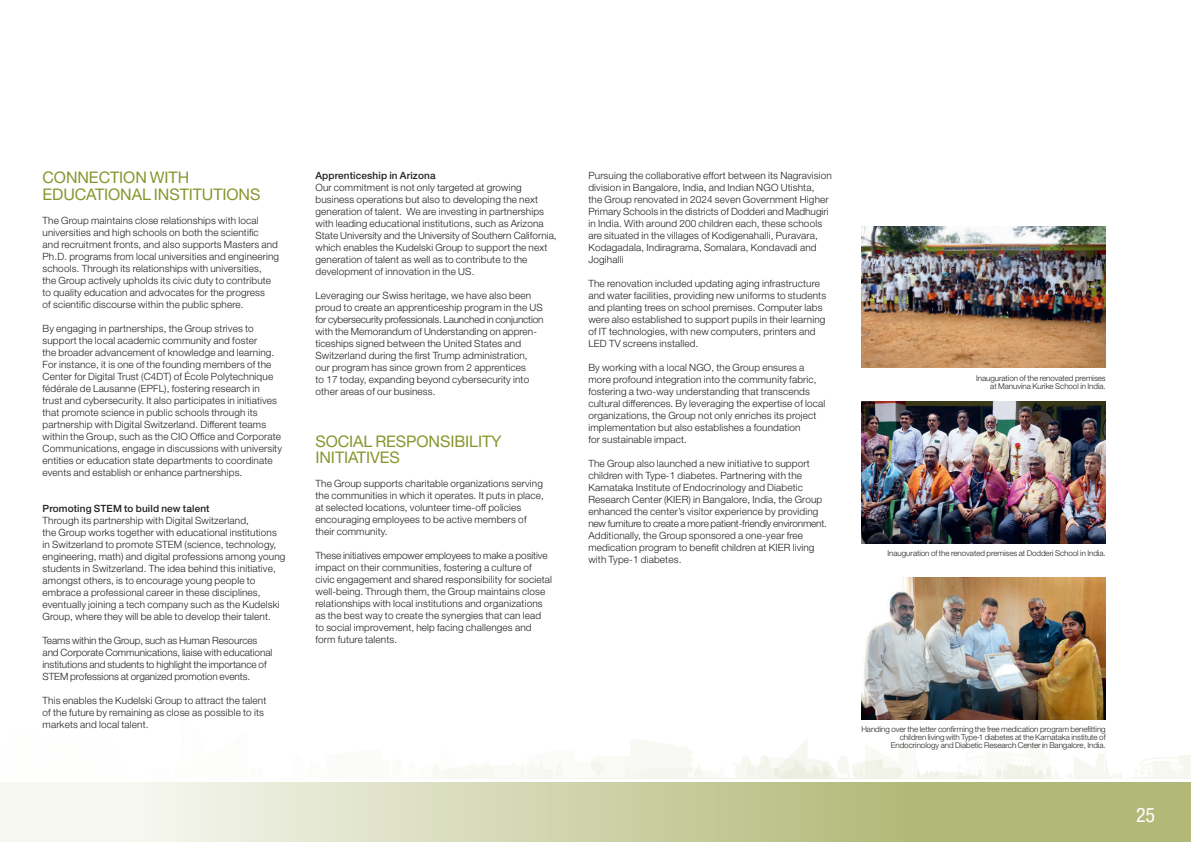
<style>
.page{position:relative;width:1191px;height:842px;background:#fff}
.page>*{position:absolute;margin:0;border:0;box-sizing:border-box;transform-origin:0 0}
.t1{font:condensed 20px "Helvetica Neue LT Std";color:#fff}
.Texte_courant{font:16px "Helvetica Neue LT Std";letter-spacing:-.005em;color:#88952d}
.Texte_courant-2{font:300 10px/12px "Helvetica Neue LT Std";letter-spacing:.015em;color:#231f20}
.Texte_courant-3{font:300 10px/12px "Helvetica Neue LT Std";letter-spacing:-.005em;color:#231f20}
.Texte_courant-4{font:500 10px "Helvetica Neue LT Std";letter-spacing:.015em;color:#231f20}
.Texte_courant-5{font:300 10px "Helvetica Neue LT Std";letter-spacing:-.015em;color:#231f20}
.Titre_H1{font:300 8px/8px "Helvetica Neue LT Std";letter-spacing:-.005em;color:#231f20;text-align:right}
</style>
<div class="page">
<div style="left:0;top:782px;width:1191px;height:60px;background:#b2b978"></div>
<svg style="left:907px;top:748px;width:284px;height:31px"></svg>
<svg style="left:0;top:719px;width:907px;height:123px"></svg>
<img style="left:861px;top:402px;width:245px;height:142px">
<img style="left:861px;top:578px;width:245px;height:141px">
<img style="left:861px;top:226px;width:245px;height:142px">
<p class="Texte_courant" style="left:43px;top:168px;width:148px">CONNECTION WITH</p>
<p class="Texte_courant" style="left:43px;top:184px;width:219px">EDUCATIONAL INSTITUTIONS</p>
<p class="Texte_courant-2" style="left:43px;top:214px;width:218px">The Group maintains close relationships with local</p>
<p class="Texte_courant-2" style="left:43px;top:226px;width:218px">universities and high schools on both the scientific</p>
<p class="Texte_courant-2" style="left:43px;top:238px;width:238px;text-align:justify">and recruitment fronts, and also supports Masters and Ph.D. programs from local universities and engineering schools. Through its relationships with universities,</p>
<p class="Texte_courant-2" style="left:43px;top:274px;width:230px">the Group actively upholds its civic duty to contribute</p>
<p class="Texte_courant-2" style="left:43px;top:286px;width:224px">to quality education and advocates for the progress</p>
<p class="Texte_courant-2" style="left:43px;top:298px;width:203px">of scientific discourse within the public sphere.</p>
<p class="Texte_courant-2" style="left:43px;top:322px;width:213px">By engaging in partnerships, the Group strives to</p>
<p class="Texte_courant-2" style="left:43px;top:334px;width:216px">support the local academic community and foster</p>
<p class="Texte_courant-2" style="left:43px;top:346px;width:241px">the broader advancement of knowledge and learning.<br>For instance, it is one of the founding members of the Center for Digital Trust (C4DT) of École Polytechnique fédérale de Lausanne (EPFL), fostering research in trust and cybersecurity. It also participates in initiatives that promote science in public schools through its partnership with Digital Switzerland. Different teams within the Group, such as the CIO Office and Corporate Communications, engage in discussions with university entities or education state departments to coordinate events and establish or enhance partnerships.</p>
<p class="Texte_courant-4" style="left:43px;top:502px;width:169px">Promoting STEM to build new talent</p>
<p class="Texte_courant-2" style="left:43px;top:514px;width:208px">Through its partnership with Digital Switzerland,</p>
<p class="Texte_courant-2" style="left:43px;top:526px;width:236px">the Group works together with educational institutions</p>
<p class="Texte_courant-2" style="left:43px;top:538px;width:235px">in Switzerland to promote STEM (science, technology,</p>
<p class="Texte_courant-2" style="left:43px;top:550px;width:244px">engineering, math) and digital professions among young students in Switzerland. The idea behind this initiative,</p>
<p class="Texte_courant-2" style="left:43px;top:574px;width:239px">amongst others, is to encourage young people to embrace a professional career in these disciplines, eventually joining a tech company such as the Kudelski Group, where they will be able to develop their talent.</p>
<p class="Texte_courant-3" style="left:43px;top:634px;width:216px">Teams within the Group, such as Human Resources</p>
<p class="Texte_courant-3" style="left:43px;top:646px;width:231px">and Corporate Communications, liaise with educational institutions and students to highlight the importance of<br>STEM professions at organized promotion events.</p>
<p class="Texte_courant-2" style="left:43px;top:694px;width:225px">This enables the Kudelski Group to attract the talent</p>
<p class="Texte_courant-2" style="left:43px;top:706px;width:223px">of the future by remaining as close as possible to its</p>
<p class="Texte_courant-2" style="left:43px;top:718px;width:108px">markets and local talent.</p>
<p class="Texte_courant-4" style="left:315px;top:170px;width:122px">Apprenticeship in Arizona</p>
<p class="Texte_courant-2" style="left:315px;top:181px;width:208px">Our commitment is not only targeted at growing</p>
<p class="Texte_courant-2" style="left:315px;top:193px;width:224px">business operations but also to developing the next</p>
<p class="Texte_courant-2" style="left:315px;top:205px;width:243px">generation of talent. We are investing in partnerships with leading educational institutions, such as Arizona State University and the University of Southern California, which enables the Kudelski Group to support the next generation of talent as well as to contribute to the</p>
<p class="Texte_courant-2" style="left:315px;top:265px;width:160px">development of innovation in the US.</p>
<p class="Texte_courant-2" style="left:315px;top:289px;width:217px">Leveraging our Swiss heritage, we have also been</p>
<p class="Texte_courant-2" style="left:315px;top:301px;width:229px">proud to create an apprenticeship program in the US</p>
<p class="Texte_courant-5" style="left:315px;top:314px;width:230px">for cybersecurity professionals. Launched in conjunction</p>
<p class="Texte_courant-2" style="left:315px;top:325px;width:223px">with the Memorandum of Understanding on appren&shy;ticeships signed between the United States and</p>
<p class="Texte_courant-2" style="left:315px;top:349px;width:214px">Switzerland during the first Trump administration,</p>
<p class="Texte_courant-2" style="left:315px;top:361px;width:212px">our program has since grown from 2 apprentices</p>
<p class="Texte_courant-2" style="left:315px;top:373px;width:215px">to 17 today, expanding beyond cybersecurity into</p>
<p class="Texte_courant-2" style="left:315px;top:385px;width:122px">other areas of our business.</p>
<p class="Texte_courant" style="left:315px;top:432px;width:188px">SOCIAL RESPONSIBILITY</p>
<p class="Texte_courant" style="left:315px;top:448px;width:86px">INITIATIVES</p>
<p class="Texte_courant-2" style="left:315px;top:477px;width:229px">The Group supports charitable organizations serving</p>
<p class="Texte_courant-2" style="left:315px;top:489px;width:230px">the communities in which it operates. It puts in place,</p>
<p class="Texte_courant-2" style="left:315px;top:501px;width:207px">at selected locations, volunteer time-off policies</p>
<p class="Texte_courant-2" style="left:315px;top:513px;width:213px">encouraging employees to be active members of</p>
<p class="Texte_courant-2" style="left:315px;top:525px;width:74px">their community.</p>
<p class="Texte_courant-2" style="left:315px;top:549px;width:238px">These initiatives empower employees to make a positive impact on their communities, fostering a culture of civic engagement and shared responsibility for societal well-being. Through them, the Group maintains close relationships with local institutions and organizations</p>
<p class="Texte_courant-2" style="left:315px;top:609px;width:227px">as the best way to create the synergies that can lead</p>
<p class="Texte_courant-2" style="left:315px;top:621px;width:218px">to social improvement, help facing challenges and</p>
<p class="Texte_courant-2" style="left:315px;top:633px;width:83px">form future talents.</p>
<p class="Texte_courant-2" style="left:588px;top:169px;width:245px">Pursuing the collaborative effort between its Nagravision division in Bangalore, India, and Indian NGO Utishta,</p>
<p class="Texte_courant-2" style="left:588px;top:193px;width:242px">the Group renovated in 2024 seven Government Higher</p>
<p class="Texte_courant-2" style="left:588px;top:205px;width:242px">Primary Schools in the districts of Dodderi and Madhugiri in India. With around 200 children each, these schools are situated in the villages of Kodigenahalli, Puravara, Kodagadala, Indiragrama, Somalara, Kondavadi and Jogihalli</p>
<p class="Texte_courant-2" style="left:588px;top:277px;width:239px">The renovation included updating aging infrastructure and water facilities, providing new uniforms to students and planting trees on school premises. Computer labs were also established to support pupils in their learning of IT technologies, with new computers, printers and LED TV screens installed.</p>
<p class="Texte_courant-2" style="left:588px;top:361px;width:217px">By working with a local NGO, the Group ensures a</p>
<p class="Texte_courant-2" style="left:588px;top:373px;width:238px">more profound integration into the community fabric, fostering a two-way understanding that transcends cultural differences. By leveraging the expertise of local organizations, the Group not only enriches its project implementation but also establishes a foundation</p>
<p class="Texte_courant-2" style="left:588px;top:433px;width:100px">for sustainable impact.</p>
<p class="Texte_courant-2" style="left:588px;top:457px;width:223px">The Group also launched a new initiative to support children with Type-1 diabetes. Partnering with the</p>
<p class="Texte_courant-2" style="left:588px;top:481px;width:216px">Karnataka Institute of Endocrinology and Diabetic</p>
<p class="Texte_courant-2" style="left:588px;top:493px;width:235px">Research Center (KIER) in Bangalore, India, the Group</p>
<p class="Texte_courant-2" style="left:588px;top:505px;width:240px">enhanced the center’s visitor experience by providing new furniture to create a more patient-friendly environment.<br>Additionally, the Group sponsored a one-year free</p>
<p class="Texte_courant-2" style="left:588px;top:541px;width:228px">medication program to benefit children at KIER living with Type-1 diabetes.</p>
<p class="Titre_H1" style="left:976px;top:374px;width:131px">Inauguration of the renovated premises</p>
<p class="Titre_H1" style="left:990px;top:382px;width:117px">at Manuvina Kurike School in India.</p>
<p class="Titre_H1" style="left:887px;top:549px;width:220px">Inauguration of the renovated premises at Dodderi School in India.</p>
<p class="Titre_H1" style="left:861px;top:725px;width:246px">Handing over the letter confirming the free medication program benefitting</p>
<p class="Titre_H1" style="left:890px;top:733px;width:216px">children living with Type-1 diabetes at the Karnataka institute of<br>Endocrinology and Diabetic Research Center in Bangalore, India.</p>
<h1 class="t1" style="left:1136px;top:803px;width:21px">25</h1>
</div>
